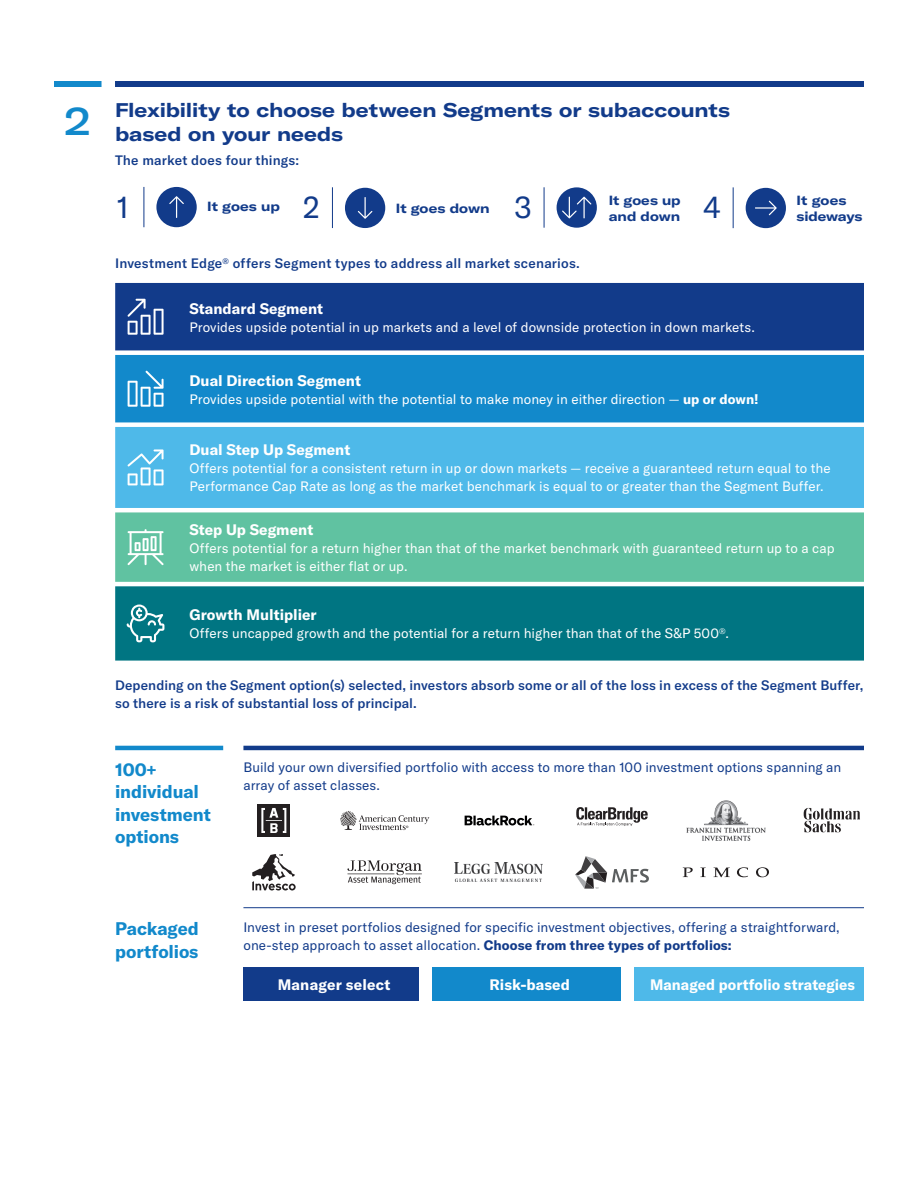
<style>
.page{position:relative;width:918px;height:1188px;background:#fff}
.page>*{position:absolute;margin:0;border:0;box-sizing:border-box;transform-origin:0 0}
.D_Head{font:500 expanded 39px "GT America";color:#1289cb}
.Body_Copy{font:30.6px "GT America";color:#123b8a}
.E_Head{font:700 expanded 19.5px/24px "GT America";color:#123b8a}
.Table_A_-_Head{font:700 18px/22.5px "GT America";letter-spacing:-.005em;color:#1289cb}
.Table_A_-_Head-2{font:700 15px "GT America";letter-spacing:.005em;color:#fff}
.t1{font:13.5px/18px "GT America";letter-spacing:.005em;color:#fff}
.Body_Copy-2{font:13.5px/18px "GT America";letter-spacing:.005em;color:#123b8a}
.Body_Copy-3{font:500 13.5px/18px "GT America";letter-spacing:.01em;color:#123b8a}
.Body_Copy-4{font:700 expanded 13.05px/16.4px "GT America";color:#123b8a}
.s1{font-weight:700}
</style>
<div class="page">
<div style="left:54px;top:81px;width:48px;height:6px;background:#1289cb"></div>
<div style="left:115px;top:81px;width:749px;height:6px;background:#123b8a"></div>
<div style="left:115px;top:283px;width:749px;height:67px;background:#123b8a"></div>
<div style="left:115px;top:355px;width:749px;height:67px;background:#1289cb"></div>
<div style="left:115px;top:427px;width:749px;height:81px;background:#4eb9e9"></div>
<div style="left:115px;top:512px;width:749px;height:70px;background:#60c2a1"></div>
<div style="left:115px;top:586px;width:749px;height:75px;background:#007582"></div>
<svg style="left:127px;top:299px;width:37px;height:36px"></svg>
<svg style="left:128px;top:371px;width:36px;height:36px"></svg>
<svg style="left:127px;top:449px;width:37px;height:36px"></svg>
<svg style="left:127px;top:529px;width:37px;height:36px"></svg>
<svg style="left:127px;top:605px;width:37px;height:37px"></svg>
<div style="left:156px;top:187px;width:41px;height:40px;background:#123b8a;border-radius:50%"></div>
<svg style="left:169px;top:196px;width:15px;height:22px"></svg>
<hr style="left:144px;top:187px;width:1px;height:40px;background:#123b8a">
<div style="left:345px;top:188px;width:40px;height:40px;background:#123b8a;border-radius:50%"></div>
<svg style="left:358px;top:197px;width:14px;height:22px"></svg>
<hr style="left:332px;top:187px;width:1px;height:41px;background:#123b8a">
<div style="left:746px;top:188px;width:40px;height:40px;background:#123b8a;border-radius:50%"></div>
<svg style="left:755px;top:201px;width:22px;height:14px"></svg>
<hr style="left:733px;top:187px;width:1px;height:41px;background:#123b8a">
<div style="left:557px;top:187px;width:40px;height:41px;background:#123b8a;border-radius:50%"></div>
<svg style="left:562px;top:197px;width:29px;height:21px"></svg>
<hr style="left:544px;top:187px;width:1px;height:41px;background:#123b8a">
<hr style="left:115px;top:746px;width:108px;height:4px;background:#1289cb">
<hr style="left:243px;top:746px;width:621px;height:4px;background:#123b8a">
<hr style="left:243px;top:907px;width:621px;height:1px;background:#123b8a">
<div style="left:258px;top:804px;width:32px;height:33px;background:#231f20"></div>
<svg style="left:261px;top:808px;width:25px;height:25px"></svg>
<svg style="left:683px;top:868px;width:10px;height:9px"></svg>
<svg style="left:700px;top:868px;width:6px;height:9px"></svg>
<svg style="left:714px;top:868px;width:16px;height:9px"></svg>
<svg style="left:737px;top:867px;width:11px;height:10px"></svg>
<svg style="left:756px;top:867px;width:13px;height:10px"></svg>
<img style="left:804px;top:807px;width:56px;height:25px">
<svg style="left:465px;top:816px;width:69px;height:10px"></svg>
<svg style="left:575px;top:856px;width:74px;height:33px"></svg>
<svg style="left:340px;top:811px;width:89px;height:19px"></svg>
<img style="left:454px;top:863px;width:88px;height:19px">
<svg style="left:347px;top:860px;width:75px;height:24px"></svg>
<svg style="left:252px;top:854px;width:44px;height:36px"></svg>
<svg style="left:576px;top:807px;width:72px;height:19px"></svg>
<img style="left:686px;top:800px;width:80px;height:41px">
<div style="left:243px;top:967px;width:175px;height:34px;background:#123b8a"></div>
<div style="left:432px;top:967px;width:189px;height:34px;background:#1289cb"></div>
<div style="left:634px;top:967px;width:230px;height:34px;background:#4eb9e9"></div>
<p class="D_Head" style="left:65px;top:97px;width:28px">2</p>
<p class="E_Head" style="left:115px;top:98px;width:617px">Flexibility to choose between Segments or subaccounts based on your needs</p>
<p class="Body_Copy-3" style="left:115px;top:151px;width:186px">The market does four things:</p>
<p class="Body_Copy-4" style="left:609px;top:192px;width:73px">It goes up and down</p>
<p class="Body_Copy" style="left:117px;top:189px;width:14px">1</p>
<p class="Body_Copy" style="left:303px;top:189px;width:18px">2</p>
<p class="Body_Copy-4" style="left:396px;top:200px;width:95px">It goes down</p>
<p class="Body_Copy" style="left:703px;top:190px;width:19px">4</p>
<p class="Body_Copy-4" style="left:797px;top:192px;width:52px">It goes</p>
<p class="Body_Copy" style="left:514px;top:189px;width:19px">3</p>
<p class="Body_Copy-4" style="left:207px;top:198px;width:74px">It goes up</p>
<p class="Body_Copy-4" style="left:797px;top:208px;width:67px">sideways</p>
<p class="Body_Copy-3" style="left:115px;top:254px;width:466px">Investment Edge<sup>®</sup> offers Segment types to address all market scenarios.</p>
<p class="Table_A_-_Head-2" style="left:189px;top:299px;width:135px">Standard Segment</p>
<p class="t1" style="left:189px;top:318px;width:567px">Provides upside potential in up markets and a level of downside protection in down markets.</p>
<p class="Table_A_-_Head-2" style="left:189px;top:371px;width:173px">Dual Direction Segment</p>
<p class="t1" style="left:189px;top:390px;width:571px">Provides upside potential with the potential to make money in either direction — <span class="s1">up or down!</span></p>
<p class="Table_A_-_Head-2" style="left:189px;top:441px;width:162px">Dual Step Up Segment</p>
<p class="t1" style="left:189px;top:460px;width:643px">Offers potential for a consistent return in up or down markets — receive a guaranteed return equal to the<br>Performance Cap Rate as long as the market benchmark is equal to or greater than the Segment Buffer.</p>
<p class="Table_A_-_Head-2" style="left:189px;top:520px;width:125px">Step Up Segment</p>
<p class="t1" style="left:189px;top:539px;width:647px">Offers potential for a return higher than that of the market benchmark with guaranteed return up to a cap when the market is either flat or up.</p>
<p class="Table_A_-_Head-2" style="left:189px;top:606px;width:129px">Growth Multiplier</p>
<p class="t1" style="left:189px;top:625px;width:541px">Offers uncapped growth and the potential for a return higher than that of the S&amp;P 500<sup>®</sup>.</p>
<p class="Body_Copy-3" style="left:115px;top:676px;width:750px">Depending on the Segment option(s) selected, investors absorb some or all of the loss in excess of the Segment Buffer, so there is a risk of substantial loss of principal.</p>
<p class="Table_A_-_Head" style="left:115px;top:758px;width:85px">100+ individual</p>
<p class="Table_A_-_Head" style="left:115px;top:803px;width:97px">investment options</p>
<p class="Body_Copy-2" style="left:243px;top:758px;width:599px">Build your own diversified portfolio with access to more than 100 investment options spanning an array of asset classes.</p>
<p class="Table_A_-_Head" style="left:115px;top:917px;width:85px">Packaged portfolios</p>
<p class="Body_Copy-2" style="left:243px;top:918px;width:598px">Invest in preset portfolios designed for specific investment objectives, offering a straightforward, one-step approach to asset allocation. <span class="s1">Choose from three types of portfolios:</span></p>
<p class="Table_A_-_Head-2" style="left:278px;top:975px;width:114px">Manager select</p>
<p class="Table_A_-_Head-2" style="left:490px;top:975px;width:82px">Risk-based</p>
<p class="Table_A_-_Head-2" style="left:650px;top:975px;width:206px">Managed portfolio strategies</p>
</div>
